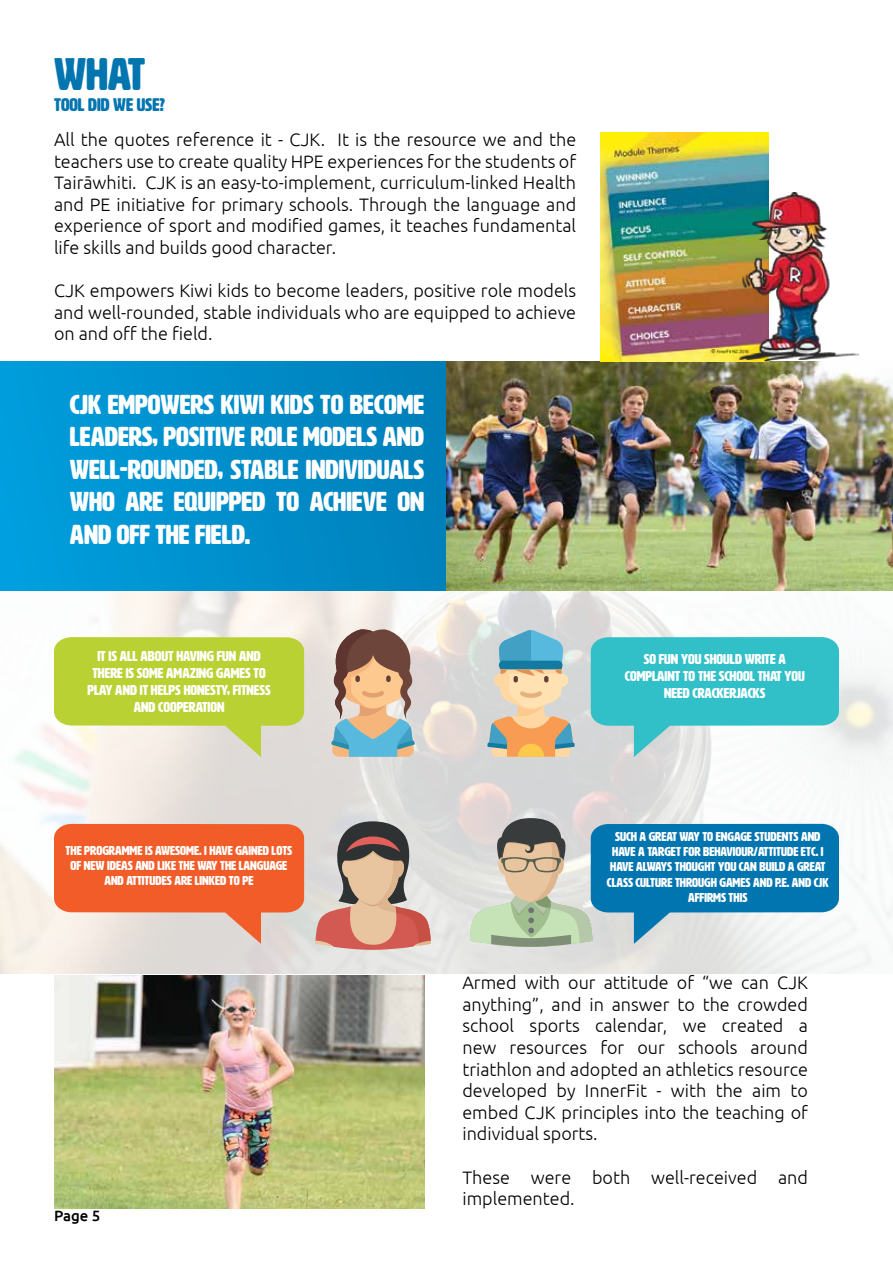
<style>
.page{position:relative;width:893px;height:1263px;background:#fff}
.page>*{position:absolute;margin:0;border:0;box-sizing:border-box;transform-origin:0 0}
.t1{font:45px "HWT Artz";color:#0075b0}
.t2{font:27px/32.4px "HWT Artz";color:#fff;text-align:justify}
.t3{font:300 18px/21.6px "Ubuntu";color:#000;text-align:justify}
.t4{font:18px "HWT Artz";color:#0075b0}
.t5{font:500 15px "Ubuntu";color:#000}
.t6{font:14.1px/17px "HWT Artz";color:#fff;text-align:center}
.t7{font:12.75px/15.3px "HWT Artz";color:#fff;text-align:center}
</style>
<div class="page">
<img style="left:0;top:591px;width:893px;height:383px">
<svg style="left:0;top:361px;width:446px;height:230px;background:#008ecb"></svg>
<img style="left:446px;top:361px;width:447px;height:230px">
<svg style="left:331px;top:629px;width:84px;height:128px;background:#ab9e8f"></svg>
<svg style="left:487px;top:630px;width:88px;height:127px;background:#c0bfac"></svg>
<svg style="left:591px;top:637px;width:248px;height:120px;background:#5fcbd1"></svg>
<svg style="left:54px;top:637px;width:250px;height:120px;background:#c6d65f"></svg>
<svg style="left:315px;top:821px;width:116px;height:129px;background:#bf9e91"></svg>
<svg style="left:470px;top:818px;width:369px;height:129px;background:#6ea5ba"></svg>
<svg style="left:54px;top:824px;width:250px;height:120px;background:#ed7d55"></svg>
<img style="left:54px;top:975px;width:370px;height:234px">
<img style="left:600px;top:132px;width:168px;height:229px">
<img style="left:740px;top:193px;width:118px;height:168px">
<h1 class="t1" style="left:54px;top:51px;width:93px">WHAT</h1>
<p class="t4" style="left:54px;top:95px;width:113px">TOOL DID WE USE?</p>
<p class="t3" style="left:54px;top:128px;width:524px">All the quotes reference it - CJK. It is the resource we and the teachers use to create quality HPE experiences for the students of Tairāwhiti. CJK is an easy-to-implement, curriculum-linked Health and PE initiative for primary schools. Through the language and experience of sport and modified games, it teaches fundamental life skills and builds good character.</p>
<p class="t3" style="left:54px;top:279px;width:524px">CJK empowers Kiwi kids to become leaders, positive role models and well-rounded, stable individuals who are equipped to achieve on and off the field.</p>
<h2 class="t2" style="left:70px;top:389px;width:356px">CJK EMPOWERS KIWI KIDS TO BECOME LEADERS, POSITIVE ROLE MODELS AND WELL-ROUNDED, STABLE INDIVIDUALS WHO ARE EQUIPPED TO ACHIEVE ON AND OFF THE FIELD.</h2>
<p class="t6" style="left:87px;top:648px;width:185px">IT IS ALL ABOUT HAVING FUN AND<br>THERE IS SOME AMAZING GAMES TO<br>PLAY AND IT HELPS HONESTY, FITNESS<br>AND COOPERATION</p>
<p class="t6" style="left:625px;top:651px;width:182px">SO FUN YOU SHOULD WRITE A<br>COMPLAINT TO THE SCHOOL THAT YOU<br>NEED CRACKERJACKS</p>
<p class="t7" style="left:66px;top:843px;width:228px">THE PROGRAMME IS AWESOME. I HAVE GAINED LOTS<br>OF NEW IDEAS AND LIKE THE WAY THE LANGUAGE<br>AND ATTITUDES ARE LINKED TO PE</p>
<p class="t5" style="left:54px;top:1206px;width:48px">Page 5</p>
<p class="t7" style="left:607px;top:829px;width:223px">SUCH A GREAT WAY TO ENGAGE STUDENTS AND HAVE A TARGET FOR BEHAVIOUR/ATTITUDE ETC. I HAVE ALWAYS THOUGHT YOU CAN BUILD A GREAT CLASS CULTURE THROUGH GAMES AND P.E. AND CJK AFFIRMS THIS</p>
<p class="t3" style="left:462px;top:971px;width:347px">Armed with our attitude of “we can CJK anything”, and in answer to the crowded school sports calendar, we created a new resources for our schools around triathlon and adopted an athletics resource developed by InnerFit - with the aim to embed CJK principles into the teaching of individual sports.</p>
<p class="t3" style="left:462px;top:1166px;width:347px">These were both well-received and implemented.</p>
</div>
